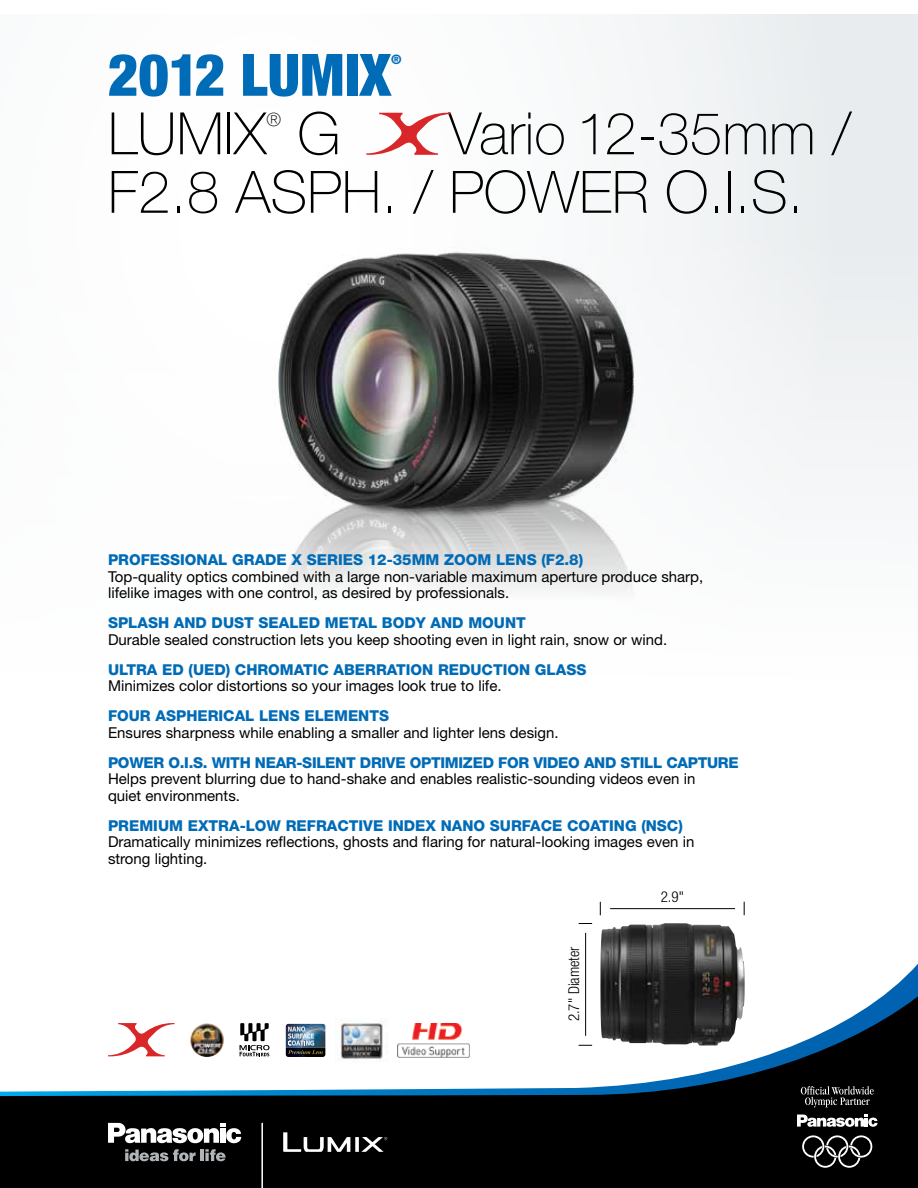
<style>
.page{position:relative;width:918px;height:1188px;background:#fff}
.page>*{position:absolute;margin:0;border:0;box-sizing:border-box;transform-origin:0 0}
.t1{font:100 58.5px/58.5px "Helvetica Neue LT Std";color:#000}
.t2{font:900 condensed 58.5px "Helvetica Neue LT Std";color:#006bb6}
.t3{font:100 18.3px "Helvetica Neue LT Std";color:#000}
.t4{font:15px/16.5px "Helvetica Neue LT Std";color:#000}
.t5{font:800 15px "Helvetica Neue LT Std";color:#006bb6}
.t6{font:800 15px "Helvetica Neue LT Std";letter-spacing:-.02em;color:#006bb6}
.t7{font:300 condensed 15px "Helvetica Neue LT Std";color:#000}
.t8{font:900 condensed 13.05px "Helvetica Neue LT Std";color:#006bb6}
</style>
<div class="page">
<img style="left:379px;top:14px;width:366px;height:937px">
<svg style="left:586px;top:964px;width:332px;height:22px"></svg>
<svg style="left:0;top:986px;width:918px;height:202px;fill:#000"></svg>
<img style="left:278px;top:194px;width:467px;height:636px">
<svg style="left:797px;top:1115px;width:81px;height:12px"></svg>
<svg style="left:801px;top:1086px;width:73px;height:21px;background:#373737"></svg>
<svg style="left:802px;top:1135px;width:70px;height:33px;background:#3c3c3c"></svg>
<hr style="left:261px;top:1123px;width:2px;height:65px;background:#fff">
<svg style="left:283px;top:1132px;width:104px;height:20px"></svg>
<svg style="left:108px;top:1123px;width:133px;height:20px"></svg>
<svg style="left:125px;top:1149px;width:101px;height:12px"></svg>
<img style="left:600px;top:923px;width:99px;height:123px">
<svg style="left:579px;top:923px;width:13px;height:1px"></svg>
<svg style="left:579px;top:1045px;width:13px;height:1px"></svg>
<hr style="left:585px;top:933px;width:1px;height:103px;background:#000">
<svg style="left:744px;top:902px;width:1px;height:13px"></svg>
<svg style="left:600px;top:902px;width:1px;height:13px"></svg>
<hr style="left:610px;top:908px;width:125px;height:1px;background:#000">
<svg style="left:240px;top:1023px;width:29px;height:33px"></svg>
<svg style="left:108px;top:1023px;width:67px;height:33px"></svg>
<img style="left:190px;top:1023px;width:34px;height:34px;border-radius:17px">
<img style="left:286px;top:1054px;width:39px;height:3px">
<svg style="left:286px;top:1024px;width:39px;height:30px"></svg>
<img style="left:335px;top:1018px;width:54px;height:47px">
<svg style="left:366px;top:113px;width:84px;height:42px"></svg>
<img style="left:398px;top:1024px;width:72px;height:33px">
<h1 class="t2" style="left:108px;top:39px;width:285px">2012 LUmix</h1>
<p class="t8" style="left:391px;top:52px;width:12px">®</p>
<h1 class="t1" style="left:108px;top:104px;width:160px">LUMIX</h1>
<p class="t3" style="left:266px;top:109px;width:16px">®</p>
<h1 class="t1" style="left:297px;top:104px;width:45px">G</h1>
<h1 class="t1" style="left:108px;top:104px;width:745px;text-indent:341px">Vario 12-35mm /<br>F2.8 Asph. / Power O.I.S.</h1>
<p class="t5" style="left:108px;top:551px;width:477px">PROFESSIONAL GRADE X SERIES 12-35MM ZOOM LENS (F2.8)</p>
<p class="t4" style="left:108px;top:568px;width:597px">Top-quality optics combined with a large non-variable maximum aperture produce sharp, lifelike images with one control, as desired by professionals.</p>
<p class="t5" style="left:108px;top:614px;width:419px">SPLASH AND DUST SEALED METAL BODY AND MOUNT</p>
<p class="t4" style="left:108px;top:631px;width:561px">Durable sealed construction lets you keep shooting even in light rain, snow or wind.</p>
<p class="t5" style="left:108px;top:661px;width:97px">ULTRA ED (UED</p>
<p class="t5" style="left:226px;top:661px;width:362px">) CHROMATIC ABERRATION REDUCTION GLASS</p>
<p class="t4" style="left:108px;top:678px;width:395px">Minimizes color distortions so your images look true to life.</p>
<p class="t5" style="left:108px;top:707px;width:283px">FOUR ASPHERICAL LENS ELEMENTS</p>
<p class="t4" style="left:108px;top:724px;width:452px">Ensures sharpness while enabling a smaller and lighter lens design.</p>
<p class="t6" style="left:108px;top:754px;width:632px">POWER O.I.S. WITH NEAR-SILENT DRIVE OPTIMIZED FOR VIDEO AND STILL CAPTURE</p>
<p class="t4" style="left:108px;top:771px;width:589px">Helps prevent blurring due to hand-shake and enables realistic-sounding videos even in quiet environments.</p>
<p class="t5" style="left:108px;top:817px;width:550px">PREMIUM EXTRA-LOW REFRACTIVE INDEX NANO SURFACE COATING (NSC</p>
<p class="t5" style="left:678px;top:817px;width:6px">)</p>
<p class="t4" style="left:108px;top:834px;width:588px">Dramatically minimizes reflections, ghosts and flaring for natural-looking images even in strong lighting.</p>
<p class="t7" style="left:565px;top:1021px;width:76px;rotate:-90deg">2.7" Diameter</p>
<p class="t7" style="left:661px;top:888px;width:25px">2.9"</p>
</div>
